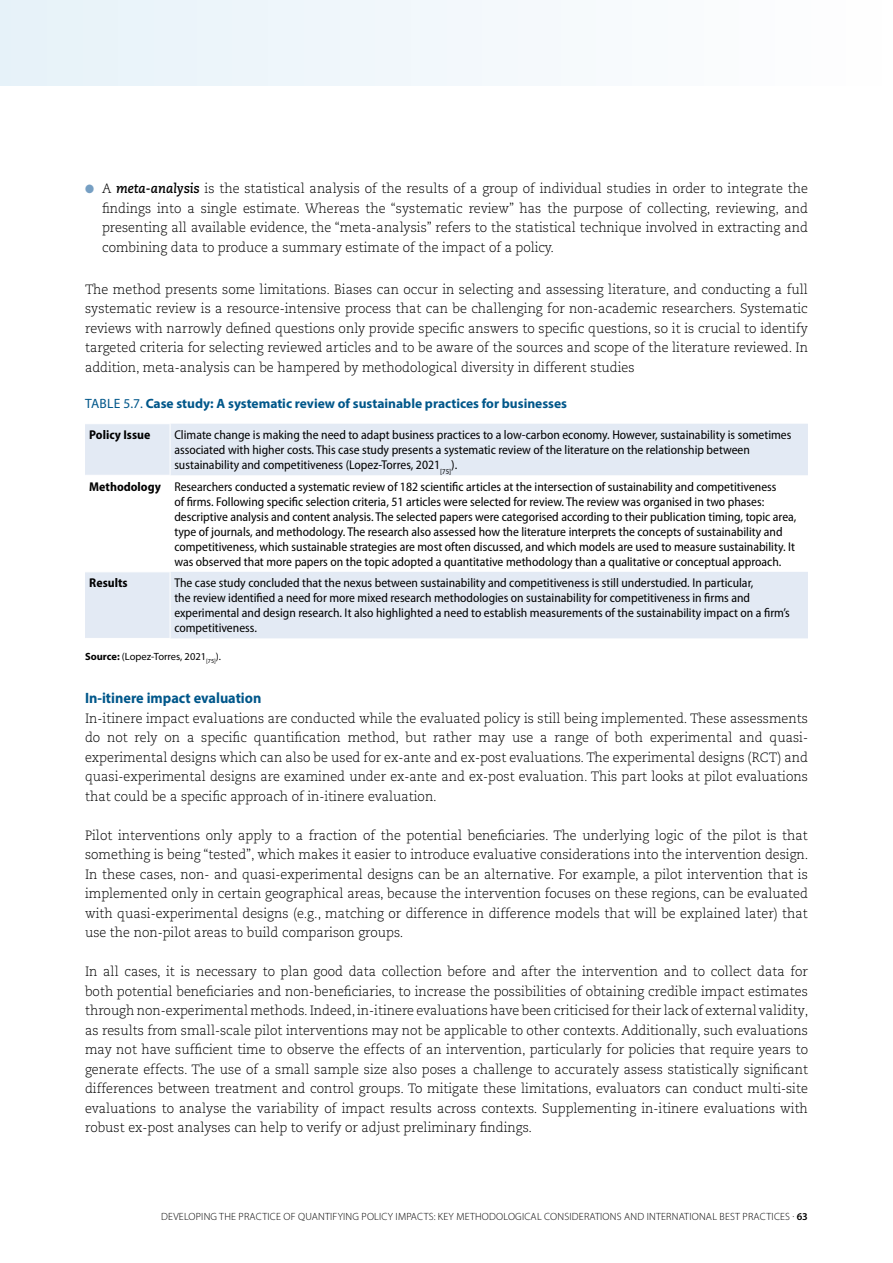
<style>
.page{position:relative;width:893px;height:1263px;background:#fff}
.page>*{position:absolute;margin:0;border:0;box-sizing:border-box;transform-origin:0 0}
.t1{font:700 15px "Myriad Pro";color:#00578a;scale:.95 1}
.t2{font:300 13.5px/19.5px "Caecilia LT Pro 45";color:#000;text-align:justify;scale:.95 1}
.t3{font:700 13.5px "Myriad Pro";color:#00578a}
.t4{font:semi-condensed 12.75px/15px "Myriad Pro";color:#000}
.t5{font:700 semi-condensed 12.75px "Myriad Pro";color:#000}
.t6{font:300 10.5px "Myriad Pro";letter-spacing:.02em;color:#000}
.t7{font:10.5px "Myriad Pro";color:#000}
.s1{color:#769fc3}
.s2{font-family:"Caecilia LT Pro 76";font-weight:700;font-style:italic}
.s3{font-weight:400}
.s4{font-weight:700}
.s5{font-weight:600}
</style>
<div class="page">
<div style="left:0;top:0;width:893px;height:85px;background:#f2f8fc"></div>
<svg style="left:85px;top:424px;width:723px;height:214px;fill:#e3eaf4"></svg>
<hr style="left:85px;top:475px;width:85px;height:1px;background:#fff">
<hr style="left:85px;top:571px;width:85px;height:1px;background:#fff">
<hr style="left:170px;top:424px;width:1px;height:51px;background:#fff">
<hr style="left:170px;top:476px;width:1px;height:95px;background:#fff">
<hr style="left:170px;top:572px;width:1px;height:66px;background:#fff">
<p class="t2" style="left:102px;top:179px;width:745px;text-indent:-17px"><span class="s1">●</span> A <span class="s2">meta-analysis</span> is the statistical analysis of the results of a group of individual studies in order to integrate the findings into a single estimate. Whereas the “systematic review” has the purpose of collecting, reviewing, and presenting all available evidence, the “meta-analysis” refers to the statistical technique involved in extracting and combining data to produce a summary estimate of the impact of a policy.</p>
<p class="t2" style="left:85px;top:279px;width:762px">The method presents some limitations. Biases can occur in selecting and assessing literature, and conducting a full systematic review is a resource-intensive process that can be challenging for non-academic researchers. Systematic reviews with narrowly defined questions only provide specific answers to specific questions, so it is crucial to identify targeted criteria for selecting reviewed articles and to be aware of the sources and scope of the literature reviewed. In addition, meta-analysis can be hampered by methodological diversity in different studies</p>
<p class="t3" style="left:85px;top:394px;width:484px"><span class="s3">TABLE 5.7.</span> Case study: A systematic review of sustainable practices for businesses</p>
<p class="t5" style="left:89px;top:428px;width:63px">Policy Issue</p>
<p class="t4" style="left:174px;top:428px;width:619px">Climate change is making the need to adapt business practices to a low-carbon economy. However, sustainability is sometimes associated with higher costs. This case study presents a systematic review of the literature on the relationship between sustainability and competitiveness (Lopez-Torres, 2021<sub>[75]</sub>).</p>
<p class="t4" style="left:174px;top:479px;width:624px;text-indent:-85px"><span class="s4">Methodology</span> Researchers conducted a systematic review of 182 scientific articles at the intersection of sustainability and competitiveness<br>of firms. Following specific selection criteria, 51 articles were selected for review. The review was organised in two phases: descriptive analysis and content analysis. The selected papers were categorised according to their publication timing, topic area, type of journals, and methodology. The research also assessed how the literature interprets the concepts of sustainability and competitiveness, which sustainable strategies are most often discussed, and which models are used to measure sustainability. It was observed that more papers on the topic adopted a quantitative methodology than a qualitative or conceptual approach.</p>
<p class="t5" style="left:89px;top:576px;width:40px">Results</p>
<p class="t4" style="left:174px;top:576px;width:617px">The case study concluded that the nexus between sustainability and competitiveness is still understudied. In particular,<br>the review identified a need for more mixed research methodologies on sustainability for competitiveness in firms and experimental and design research. It also highlighted a need to establish measurements of the sustainability impact on a firm’s competitiveness.</p>
<p class="t7" style="left:85px;top:650px;width:138px"><span class="s4">Source:</span> (Lopez-Torres, 2021<sub>[75]</sub>).</p>
<p class="t1" style="left:85px;top:688px;width:187px">In-itinere impact evaluation</p>
<p class="t2" style="left:85px;top:708px;width:762px">In-itinere impact evaluations are conducted while the evaluated policy is still being implemented. These assessments do not rely on a specific quantification method, but rather may use a range of both experimental and quasi&shy;experimental designs which can also be used for ex-ante and ex-post evaluations. The experimental designs (RCT) and quasi-experimental designs are examined under ex-ante and ex-post evaluation. This part looks at pilot evaluations that could be a specific approach of in-itinere evaluation.</p>
<p class="t2" style="left:85px;top:825px;width:763px">Pilot interventions only apply to a fraction of the potential beneficiaries. The underlying logic of the pilot is that something is being “tested”, which makes it easier to introduce evaluative considerations into the intervention design.<br>In these cases, non- and quasi-experimental designs can be an alternative. For example, a pilot intervention that is implemented only in certain geographical areas, because the intervention focuses on these regions, can be evaluated with quasi-experimental designs (e.g., matching or difference in difference models that will be explained later) that use the non-pilot areas to build comparison groups.</p>
<p class="t2" style="left:85px;top:961px;width:763px">In all cases, it is necessary to plan good data collection before and after the intervention and to collect data for both potential beneficiaries and non-beneficiaries, to increase the possibilities of obtaining credible impact estimates through non-experimental methods. Indeed, in-itinere evaluations have been criticised for their lack of external validity, as results from small-scale pilot interventions may not be applicable to other contexts. Additionally, such evaluations may not have sufficient time to observe the effects of an intervention, particularly for policies that require years to generate effects. The use of a small sample size also poses a challenge to accurately assess statistically significant differences between treatment and control groups. To mitigate these limitations, evaluators can conduct multi-site evaluations to analyse the variability of impact results across contexts. Supplementing in-itinere evaluations with robust ex-post analyses can help to verify or adjust preliminary findings.</p>
<p class="t6" style="left:161px;top:1210px;width:648px">DEVELOPING THE PRACTICE OF QUANTIFYING POLICY IMPACTS: KEY METHODOLOGICAL CONSIDERATIONS AND INTERNATIONAL BEST PRACTICES . <span class="s5">63</span></p>
</div>
